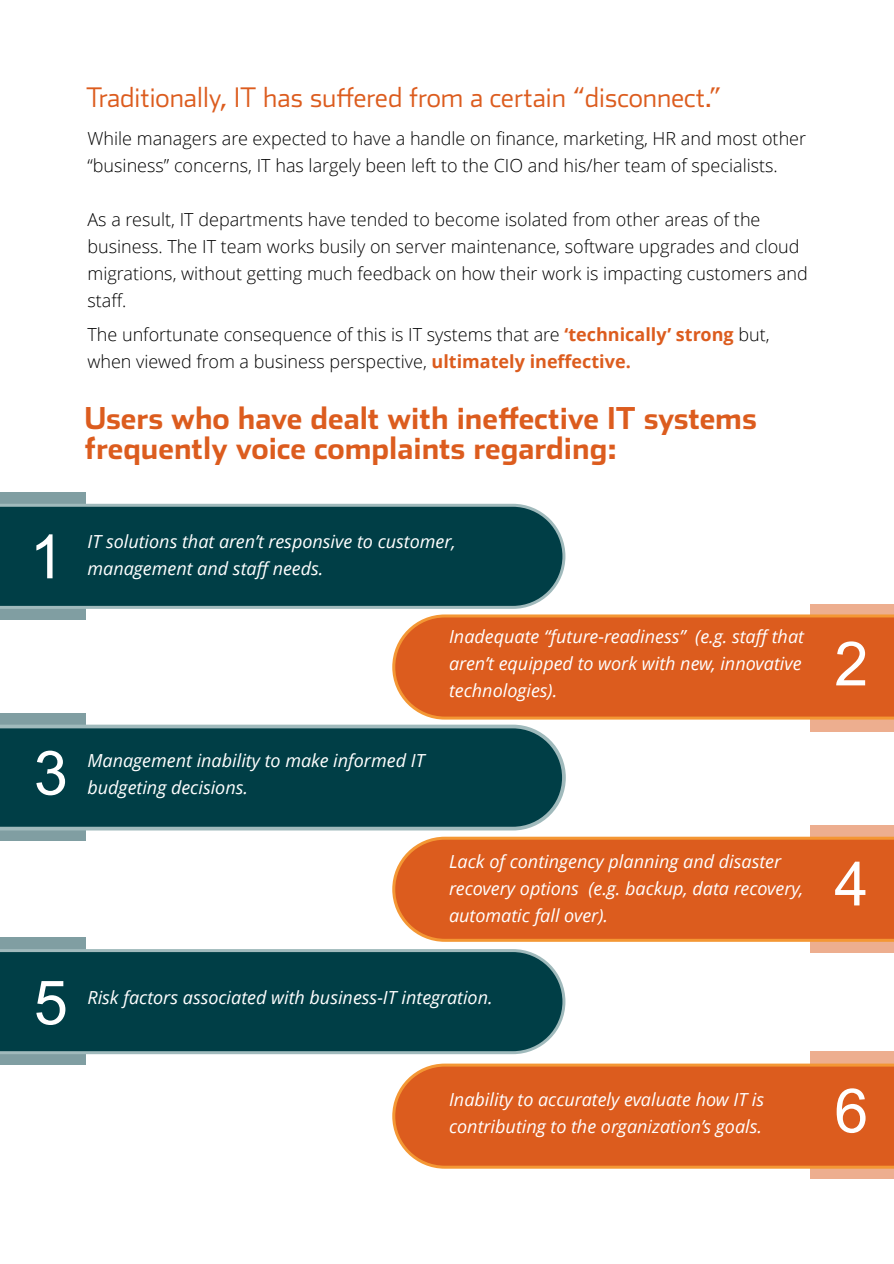
<style>
.page{position:relative;width:894px;height:1264px;background:#fff}
.page>*{position:absolute;margin:0;border:0;box-sizing:border-box;transform-origin:0 0}
.t1{font:61.2px "Arial";color:#fff}
.t2{font:700 30px/30px "Stainless";color:#dc5c1e}
.t3{font:300 27px "Stainless";color:#dc5c1e}
.t4{font:300 18px/27px "Open Sans";color:#000}
.t5{font:italic 18px/27px "Open Sans";color:#fff}
.s1{font-weight:700;color:#dc5c1e}
</style>
<div class="page">
<div style="left:1px;top:492px;width:85px;height:128px;background:#809ea2"></div>
<div style="left:1px;top:713px;width:85px;height:127px;background:#809ea2"></div>
<div style="left:1px;top:936px;width:85px;height:128px;background:#809ea2"></div>
<div style="left:810px;top:604px;width:83px;height:127px;background:#edae8f"></div>
<div style="left:810px;top:824px;width:83px;height:128px;background:#edae8f"></div>
<div style="left:810px;top:1051px;width:83px;height:128px;background:#edae8f"></div>
<svg style="left:0;top:502px;width:566px;height:108px;background:#144d55"></svg>
<svg style="left:392px;top:614px;width:501px;height:106px;background:#de6426"></svg>
<svg style="left:392px;top:836px;width:501px;height:106px;background:#de6426"></svg>
<svg style="left:392px;top:1063px;width:501px;height:106px;background:#de6426"></svg>
<svg style="left:0;top:722px;width:566px;height:110px;background:#195158"></svg>
<svg style="left:0;top:947px;width:566px;height:108px;background:#144d55"></svg>
<h3 class="t3" style="left:86px;top:86px;width:637px">Traditionally, IT has suffered from a certain “disconnect.”</h3>
<p class="t4" style="left:87px;top:126px;width:720px">While managers are expected to have a handle on finance, marketing, HR and most other “business” concerns, IT has largely been left to the CIO and his/her team of specialists.</p>
<p class="t4" style="left:87px;top:207px;width:721px">As a result, IT departments have tended to become isolated from other areas of the business. The IT team works busily on server maintenance, software upgrades and cloud migrations, without getting much feedback on how their work is impacting customers and staff.</p>
<p class="t4" style="left:87px;top:323px;width:683px">The unfortunate consequence of this is IT systems that are <span class="s1">‘technically’ strong</span> but, when viewed from a business perspective, <span class="s1">ultimately ineffective.</span></p>
<h2 class="t2" style="left:84px;top:405px;width:673px">Users who have dealt with ineffective IT systems frequently voice complaints regarding:</h2>
<h1 class="t1" style="left:30px;top:533px;width:35px">1</h1>
<h1 class="t1" style="left:34px;top:750px;width:35px">3</h1>
<p class="t5" style="left:87px;top:529px;width:370px">IT solutions that aren’t responsive to customer, management and staffneeds.</p>
<p class="t5" style="left:87px;top:748px;width:338px">Management inability to make informed IT budgeting decisions.</p>
<p class="t5" style="left:449px;top:625px;width:356px">Inadequate “future-readiness” (e.g. staffthat aren’t equipped to work with new, innovative technologies).</p>
<h1 class="t1" style="left:34px;top:979px;width:35px">5</h1>
<p class="t5" style="left:449px;top:850px;width:356px">Lack of contingency planning and disaster recovery options (e.g. backup, data recovery, automatic fall over).</p>
<p class="t5" style="left:87px;top:985px;width:406px">Risk factors associated with business-IT integration.</p>
<p class="t5" style="left:449px;top:1087px;width:317px">Inability to accurately evaluate how IT is contributing to the organization’s goals.</p>
<h1 class="t1" style="left:834px;top:640px;width:35px">2</h1>
<h1 class="t1" style="left:834px;top:860px;width:35px">4</h1>
<h1 class="t1" style="left:834px;top:1087px;width:35px">6</h1>
</div>
